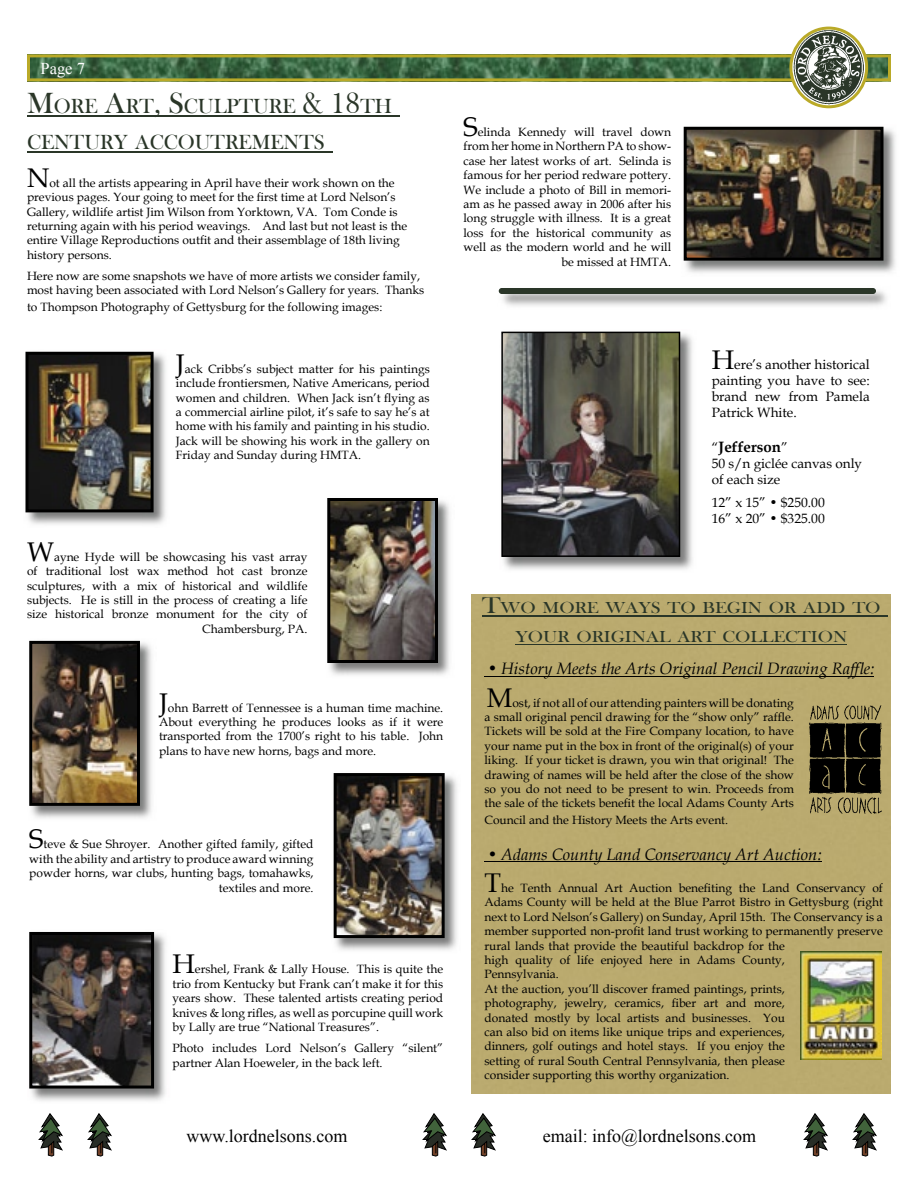
<style>
.page{position:relative;width:918px;height:1188px;background:#fff}
.page>*{position:absolute;margin:0;border:0;box-sizing:border-box;transform-origin:0 0}
.t1{font:27px "Book Antiqua";color:#000}
.t2{font:21px/36px "Bask Old Face";color:#2a3628}
.t3{font:18px "Times New Roman";color:#000}
.t4{font:italic 16.5px "Book Antiqua";color:#000}
.t5{font:16.5px "Times New Roman";color:#fff}
.t6{font:16.35px/28.5px "Bask Old Face";color:#2a3628;text-align:center;scale:1.15 1}
.t7{font:700 15px "Book Antiqua";color:#000}
.t8{font:13.5px/16.2px "Book Antiqua";color:#000}
.t9{font:12px/14.4px "Book Antiqua";color:#000;text-align:justify}
.s1{font-size:30px}
.s2{font-size:27px}
.s3{font-weight:400;font-size:13.5px}
.s4{font-size:23.4px}
</style>
<div class="page">
<svg style="left:27px;top:27px;width:864px;height:55px"></svg>
<img style="left:787px;top:28px;width:83px;height:80px">
<svg style="left:423px;top:1113px;width:24px;height:43px"></svg>
<svg style="left:472px;top:1113px;width:23px;height:43px"></svg>
<svg style="left:39px;top:1113px;width:24px;height:43px"></svg>
<svg style="left:88px;top:1113px;width:23px;height:43px"></svg>
<svg style="left:804px;top:1113px;width:24px;height:43px"></svg>
<svg style="left:853px;top:1113px;width:23px;height:43px"></svg>
<div style="left:472px;top:594px;width:419px;height:500px;background:#baaa6e"></div>
<hr style="left:27px;top:116px;width:372px;height:1px;background:#2a3628">
<hr style="left:27px;top:152px;width:305px;height:1px;background:#2a3628">
<img style="left:329px;top:500px;width:121px;height:175px">
<img style="left:327px;top:498px;width:111px;height:165px">
<img style="left:25px;top:351px;width:141px;height:174px">
<img style="left:26px;top:352px;width:128px;height:160px">
<img style="left:683px;top:126px;width:213px;height:147px">
<img style="left:684px;top:127px;width:199px;height:134px">
<hr style="left:482px;top:616px;width:405px;height:1px;background:#2a3628">
<hr style="left:515px;top:644px;width:332px;height:1px;background:#2a3628">
<hr style="left:515px;top:645px;width:332px;height:1px;background:#2a3628">
<hr style="left:484px;top:676px;width:390px;height:1px;background:#000">
<hr style="left:484px;top:861px;width:338px;height:1px;background:#000">
<img style="left:810px;top:706px;width:71px;height:108px">
<img style="left:801px;top:952px;width:80px;height:108px">
<img style="left:29px;top:640px;width:123px;height:178px">
<img style="left:29px;top:641px;width:111px;height:165px">
<img style="left:333px;top:773px;width:124px;height:177px">
<img style="left:334px;top:773px;width:111px;height:165px">
<img style="left:31px;top:931px;width:135px;height:170px">
<svg style="left:29px;top:932px;width:125px;height:157px;background:#46403e"></svg>
<img style="left:501px;top:331px;width:192px;height:239px">
<img style="left:501px;top:332px;width:179px;height:225px">
<div style="left:499px;top:288px;width:377px;height:6px;background:#2a3628;border-radius:3px"></div>
<h3 class="t5" style="left:40px;top:58px;width:46px">Page 7</h3>
<h2 class="t2" style="left:27px;top:89px;width:366px"><span class="s1">M</span>ORE <span class="s1">A</span>RT<span class="s1">, S</span>CULPTURE <span class="s1">&amp; 18</span>TH<br>CENTURY ACCOUTREMENTS</h2>
<h1 class="t1" style="left:27px;top:159px;width:24px">N</h1>
<p class="t9" style="left:27px;top:175px;width:382px;text-align:left;text-indent:22px">ot all the artists appearing in April have their work shown on the previous pages. Your going to meet for the first time at Lord Nelson’s Gallery, wildlife artist Jim Wilson from Yorktown, VA. Tom Conde is returning again with his period weavings. And last but not least is the entire Village Reproductions outfit and their assemblage of 18th living history persons.</p>
<p class="t9" style="left:27px;top:268px;width:399px">Here now are some snapshots we have of more artists we consider family, most having been associated with Lord Nelson’s Gallery for years. Thanks</p>
<p class="t9" style="left:27px;top:299px;width:357px">to Thompson Photography of Gettysburg for the following images:</p>
<h1 class="t1" style="left:176px;top:345px;width:10px">J</h1>
<p class="t9" style="left:176px;top:361px;width:255px;text-indent:9px">ack Cribbs’s subject matter for his paintings include frontiersmen, Native Americans, period women and children. When Jack isn’t flying as a commercial airline pilot, it’s safe to say he’s at home with his family and painting in his studio.<br>Jack will be showing his work in the gallery on Friday and Sunday during HMTA.</p>
<h1 class="t1" style="left:27px;top:533px;width:28px">W</h1>
<p class="t9" style="left:27px;top:549px;width:282px;text-align:right">ayne Hyde will be showcasing his vast array<br>of traditional lost wax method hot cast bronze sculptures, with a mix of historical and wildlife subjects. He is still in the process of creating a life size historical bronze monument for the city of Chambersburg, PA.</p>
<h1 class="t1" style="left:159px;top:684px;width:10px">J</h1>
<p class="t9" style="left:159px;top:700px;width:286px;text-indent:9px">ohn Barrett of Tennessee is a human time machine.<br>About everything he produces looks as if it were transported from the 1700’s right to his table. John plans to have new horns, bags and more.</p>
<h1 class="t1" style="left:29px;top:820px;width:16px">S</h1>
<p class="t9" style="left:29px;top:837px;width:286px;text-align:right">teve &amp; Sue Shroyer. Another gifted family, gifted with the ability and artistry to produce award winning powder horns, war clubs, hunting bags, tomahawks, textiles and more.</p>
<h1 class="t1" style="left:172px;top:946px;width:24px">H</h1>
<p class="t9" style="left:172px;top:962px;width:272px;text-indent:22px">ershel, Frank &amp; Lally House. This is quite the trio from Kentucky but Frank can’t make it for this years show. These talented artists creating period knives &amp; long rifles, as well as porcupine quill work by Lally are true “National Treasures”.</p>
<p class="t9" style="left:172px;top:1041px;width:272px">Photo includes Lord Nelson’s Gallery “silent” partner Alan Hoeweler, in the back left.</p>
<h1 class="t1" style="left:464px;top:108px;width:16px">S</h1>
<p class="t9" style="left:464px;top:125px;width:209px;text-align:right">elinda Kennedy will travel down from her home in Northern PA to show&shy;case her latest works of art. Selinda is famous for her period redware pottery.<br>We include a photo of Bill in memori&shy;am as he passed away in 2006 after his long struggle with illness. It is a great loss for the historical community as well as the modern world and he will be missed at HMTA.</p>
<p class="t8" style="left:712px;top:356px;width:160px;text-align:justify"><span class="s2">H</span>ere’s another historical painting you have to see: brand new from Pamela Patrick White.</p>
<p class="t7" style="left:712px;top:436px;width:78px"><span class="s3">“</span>Jefferson<span class="s3">”</span></p>
<p class="t8" style="left:712px;top:455px;width:152px">50 s/n giclée canvas only of each size</p>
<p class="t8" style="left:712px;top:494px;width:115px">12” x 15” • $250.00<br>16” x 20” • $325.00</p>
<h3 class="t6" style="left:482px;top:594px;width:348px"><span class="s4">T</span>WO MORE WAYS TO BEGIN OR ADD TO<br>YOUR ORIGINAL ART COLLECTION</h3>
<h3 class="t4" style="left:489px;top:657px;width:387px">• History Meets the Arts Original Pencil Drawing Raffle:</h3>
<h1 class="t1" style="left:487px;top:679px;width:27px">M</h1>
<p class="t9" style="left:484px;top:695px;width:311px;text-indent:28px">ost, if not all of our attending painters will be donating a small original pencil drawing for the “show only” raffle.<br>Tickets will be sold at the Fire Company location, to have your name put in the box in front of the original(s) of your liking. If your ticket is drawn, you win that original! The drawing of names will be held after the close of the show so you do not need to be present to win. Proceeds from the sale of the tickets benefit the local Adams County Arts</p>
<p class="t9" style="left:484px;top:812px;width:245px">Council and the History Meets the Arts event.</p>
<h3 class="t4" style="left:489px;top:842px;width:334px">• Adams County Land Conservancy Art Auction:</h3>
<h1 class="t1" style="left:484px;top:864px;width:18px">T</h1>
<p class="t9" style="left:484px;top:880px;width:400px;text-align:left;text-indent:17px">he Tenth Annual Art Auction benefiting the Land Conservancy of Adams County will be held at the Blue Parrot Bistro in Gettysburg (right next to Lord Nelson’s Gallery) on Sunday, April 15th. The Conservancy is a member supported non-profit land trust working to permanently preserve rural lands that provide the beautiful backdrop for the<br>high quality of life enjoyed here in Adams County,<br>Pennsylvania.<br>At the auction, you’ll discover framed paintings, prints,<br>photography, jewelry, ceramics, fiber art and more,<br>donated mostly by local artists and businesses. You<br>can also bid on items like unique trips and experiences,<br>dinners, golf outings and hotel stays. If you enjoy the<br>setting of rural South Central Pennsylvania, then please<br>consider supporting this worthy organization.</p>
<h3 class="t3" style="left:187px;top:1124px;width:162px">www.lordnelsons.com</h3>
<h3 class="t3" style="left:543px;top:1124px;width:215px">email: info@lordnelsons.com</h3>
</div>
